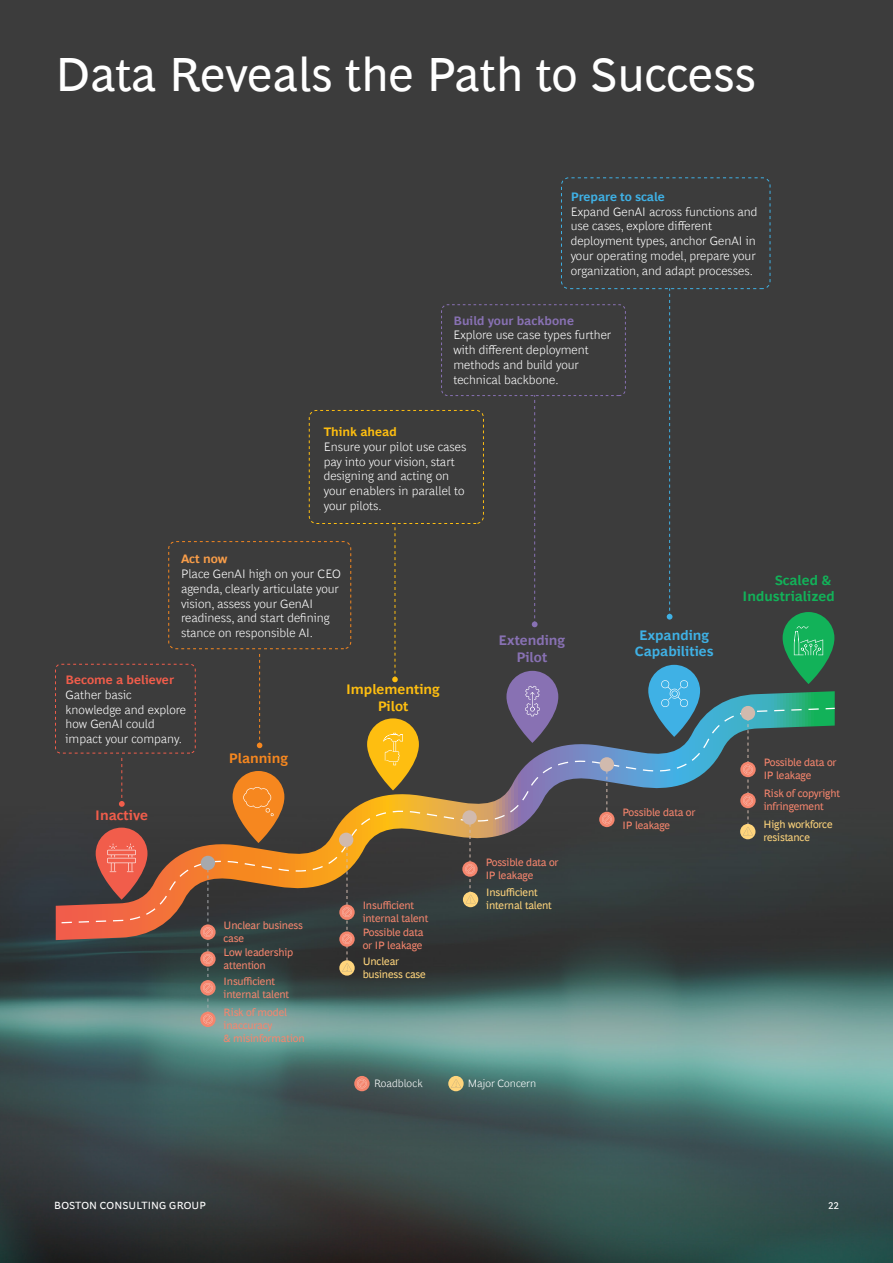
<style>
.page{position:relative;width:893px;height:1263px;background:#fff}
.page>*{position:absolute;margin:0;border:0;box-sizing:border-box;transform-origin:0 0}
.t1{font:48px "Henderson BCG Sans";color:#fff}
.t2{font:700 13.8px/16.6px "Henderson BCG Sans";color:#3fb1e5;text-align:center}
.t3{font:700 13.8px/16.6px "Henderson BCG Sans";color:#12b259;text-align:right}
.t4{font:700 13.8px/16.6px "Henderson BCG Sans";color:#febe10;text-align:center}
.t5{font:700 13.8px/16.6px "Henderson BCG Sans";color:#8871b3;text-align:center}
.t6{font:700 13.8px "Henderson BCG Sans";color:#f15d4b}
.t7{font:700 13.8px "Henderson BCG Sans";color:#f6871f}
.t8{font:300 12.3px/14.7px "Henderson BCG Sans";color:#fff}
.t9{font:700 12.3px "Henderson BCG Sans";color:#8871b3}
.t10{font:700 12.3px "Henderson BCG Sans";color:#f15d4b}
.t11{font:700 12.3px "Henderson BCG Sans";color:#3fb1e5}
.t12{font:700 12.3px "Henderson BCG Sans";color:#febe10}
.t13{font:700 12.3px "Henderson BCG Sans";color:#f89d49}
.t14{font:10.8px/12.9px "Henderson BCG Sans";letter-spacing:-.015em;color:#f5856d}
.t15{font:10.8px/12.9px "Henderson BCG Sans";letter-spacing:-.015em;color:#ffd57c}
.t16{font:300 10.8px "Henderson BCG Sans";color:#fff}
.t17{font:10.5px "Henderson BCG Sans";letter-spacing:.01em;color:#fff}
</style>
<div class="page">
<img style="left:0;top:0;width:893px;height:1263px">
<svg style="left:257px;top:652px;width:5px;height:39px"></svg>
<svg style="left:392px;top:524px;width:6px;height:158px"></svg>
<svg style="left:532px;top:396px;width:6px;height:231px"></svg>
<div style="left:55px;top:664px;width:141px;height:89px;border:1px dashed #f15d4b;border-radius:5px"></div>
<div style="left:309px;top:410px;width:175px;height:114px;border:1px dashed #febe10;border-radius:7px"></div>
<div style="left:441px;top:304px;width:185px;height:92px;border:1px dashed #8871b3;border-radius:6px"></div>
<svg style="left:667px;top:289px;width:5px;height:331px;background:#3c494e"></svg>
<div style="left:561px;top:177px;width:209px;height:112px;border:1px dashed #3fb1e5;border-radius:7px"></div>
<div style="left:168px;top:541px;width:183px;height:108px;border:1px dashed #f6871f;border-radius:7px"></div>
<svg style="left:354px;top:1076px;width:16px;height:15px"></svg>
<svg style="left:357px;top:1079px;width:10px;height:9px"></svg>
<svg style="left:448px;top:1076px;width:16px;height:15px"></svg>
<svg style="left:451px;top:1079px;width:10px;height:9px"></svg>
<svg style="left:56px;top:691px;width:779px;height:249px;background:#414340"></svg>
<svg style="left:62px;top:708px;width:773px;height:215px;background:#4e4b44"></svg>
<svg style="left:96px;top:828px;width:51px;height:72px;background:#ba574b"></svg>
<svg style="left:233px;top:771px;width:51px;height:72px;background:#bd712a"></svg>
<svg style="left:506px;top:671px;width:52px;height:72px;background:#72638f"></svg>
<svg style="left:783px;top:612px;width:51px;height:72px;background:#269155"></svg>
<svg style="left:367px;top:718px;width:52px;height:72px;background:#c19622"></svg>
<svg style="left:648px;top:665px;width:52px;height:72px;background:#4290b4"></svg>
<div style="left:201px;top:856px;width:14px;height:14px;background:#a7a9ac;border-radius:50%"></div>
<svg style="left:200px;top:924px;width:16px;height:16px"></svg>
<svg style="left:200px;top:951px;width:16px;height:16px"></svg>
<svg style="left:200px;top:980px;width:16px;height:15px"></svg>
<svg style="left:200px;top:1012px;width:16px;height:15px"></svg>
<svg style="left:203px;top:869px;width:10px;height:155px;background:#8a685a"></svg>
<div style="left:339px;top:833px;width:14px;height:14px;background:#d1baae;border-radius:50%"></div>
<svg style="left:339px;top:904px;width:16px;height:16px"></svg>
<svg style="left:339px;top:931px;width:16px;height:16px"></svg>
<svg style="left:339px;top:960px;width:16px;height:16px"></svg>
<svg style="left:342px;top:844px;width:10px;height:132px"></svg>
<div style="left:462px;top:810px;width:15px;height:15px;background:#d1baae;border-radius:50%"></div>
<svg style="left:462px;top:861px;width:16px;height:16px"></svg>
<svg style="left:463px;top:892px;width:15px;height:15px"></svg>
<svg style="left:465px;top:821px;width:11px;height:82px"></svg>
<div style="left:600px;top:757px;width:14px;height:14px;background:#d1baae;border-radius:50%"></div>
<svg style="left:599px;top:812px;width:16px;height:15px"></svg>
<svg style="left:602px;top:769px;width:10px;height:58px"></svg>
<div style="left:741px;top:706px;width:14px;height:14px;background:#d1baae;border-radius:50%"></div>
<svg style="left:740px;top:762px;width:16px;height:15px"></svg>
<svg style="left:740px;top:793px;width:16px;height:15px"></svg>
<div style="left:740px;top:824px;width:15px;height:15px;background:#ffd57c;border-radius:50%"></div>
<svg style="left:743px;top:718px;width:10px;height:118px"></svg>
<h1 class="t1" style="left:55px;top:39px;width:702px">Data Reveals the Path to Success</h1>
<p class="t11" style="left:571px;top:188px;width:96px">Prepare to scale</p>
<p class="t8" style="left:571px;top:203px;width:188px">Expand GenAI across functions and use cases, explore different deployment types, anchor GenAI in your operating model, prepare your organization, and adapt processes.</p>
<p class="t9" style="left:453px;top:311px;width:122px">Build your backbone</p>
<p class="t8" style="left:453px;top:327px;width:159px">Explore use case types further with different deployment methods and build your technical backbone.</p>
<p class="t12" style="left:324px;top:423px;width:75px">Think ahead</p>
<p class="t8" style="left:324px;top:438px;width:144px">Ensure your pilot use cases pay into your vision, start designing and acting on your enablers in parallel to your pilots.</p>
<p class="t13" style="left:181px;top:550px;width:48px">Act now</p>
<p class="t8" style="left:181px;top:565px;width:161px">Place GenAI high on your CEO agenda, clearly articulate your vision, assess your GenAI readiness, and start defining stance on responsible AI.</p>
<p class="t10" style="left:66px;top:671px;width:110px">Become a believer</p>
<p class="t8" style="left:66px;top:686px;width:122px">Gather basic knowledge and explore how GenAI could impact your company.</p>
<p class="t4" style="left:346px;top:680px;width:95px">Implementing<br>Pilot</p>
<p class="t6" style="left:95px;top:805px;width:54px">Inactive</p>
<p class="t7" style="left:229px;top:748px;width:61px">Planning</p>
<p class="t14" style="left:224px;top:918px;width:81px">Unclear business case<br>Low leadership attention</p>
<p class="t14" style="left:224px;top:973px;width:67px">Insufficient internal talent</p>
<p class="t14" style="left:224px;top:1005px;width:83px">Risk of model inaccuracy<br>&amp; misinformation</p>
<p class="t14" style="left:363px;top:898px;width:67px">Insufficient internal talent<br>Possible data or IP leakage</p>
<p class="t15" style="left:363px;top:954px;width:65px">Unclear business case</p>
<p class="t5" style="left:499px;top:631px;width:68px">Extending<br>Pilot</p>
<p class="t14" style="left:486px;top:855px;width:74px">Possible data or<br>IP leakage</p>
<p class="t15" style="left:486px;top:885px;width:67px">Insufficient internal talent</p>
<p class="t16" style="left:374px;top:1075px;width:50px">Roadblock</p>
<p class="t16" style="left:468px;top:1075px;width:70px">Major Concern</p>
<p class="t2" style="left:635px;top:625px;width:80px">Expanding<br>Capabilities</p>
<p class="t3" style="left:743px;top:570px;width:94px">Scaled &amp;<br>Industrialized</p>
<p class="t14" style="left:623px;top:805px;width:74px">Possible data or<br>IP leakage</p>
<p class="t14" style="left:764px;top:755px;width:74px">Possible data or<br>IP leakage</p>
<p class="t14" style="left:764px;top:786px;width:78px">Risk of copyright infringement</p>
<p class="t15" style="left:763px;top:817px;width:71px">High workforce resistance</p>
<p class="t17" style="left:54px;top:1197px;width:153px">BOSTON CONSULTING GROUP</p>
<p class="t17" style="left:828px;top:1197px;width:12px">22</p>
</div>
